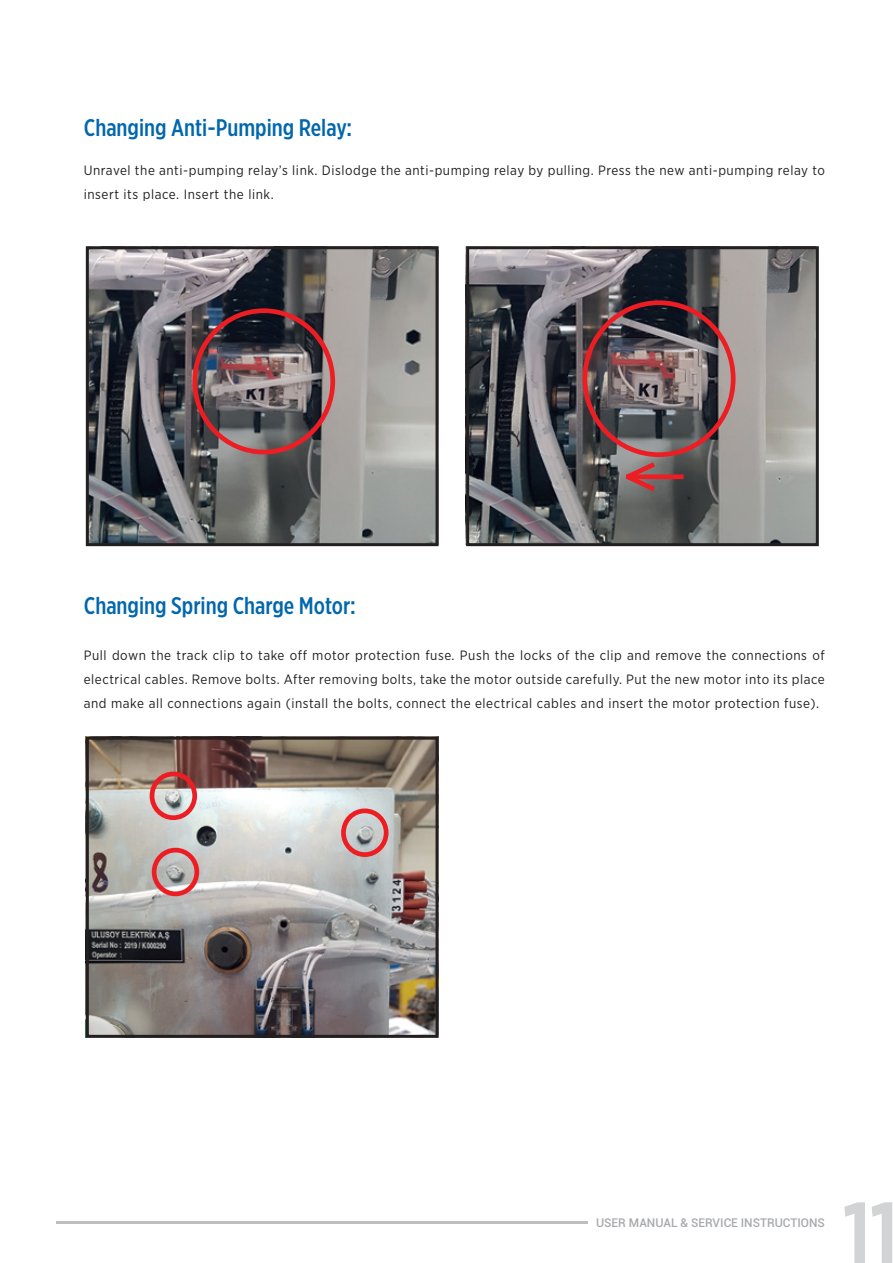
<style>
.page{position:relative;width:893px;height:1263px;background:#fff}
.page>*{position:absolute;margin:0;border:0;box-sizing:border-box;transform-origin:0 0}
.t1{font:500 98.4px "Gotham X Narrow";color:#d1d3d4}
.t2{font:500 24px "Gotham X Narrow";color:#0067ad}
.t3{font:13.5px/24px "Gotham Narrow";letter-spacing:.04em;color:#231f20}
.t4{font:500 12px "Roboto";color:#a7a9ac}
</style>
<div class="page">
<hr style="left:56px;top:1221px;width:532px;height:3px;background:#bcbec0">
<img style="left:90px;top:741px;width:345px;height:293px">
<div style="left:150px;top:771px;width:47px;height:49px;border:5px solid #ed1d24;border-radius:50%"></div>
<div style="left:152px;top:848px;width:47px;height:48px;border:5px solid #ed1d24;border-radius:50%"></div>
<div style="left:341px;top:808px;width:47px;height:49px;border:5px solid #ed1d24;border-radius:50%"></div>
<img style="left:90px;top:250px;width:345px;height:292px">
<img style="left:465px;top:246px;width:350px;height:298px">
<div style="left:192px;top:308px;width:143px;height:146px;border:5px solid #ed1d24;border-radius:50%"></div>
<div style="left:582px;top:300px;width:153px;height:157px;border:5px solid #ed1d24;border-radius:50%"></div>
<div style="left:626px;top:474px;width:57px;height:5px;background:#ed1d24"></div>
<svg style="left:621px;top:458px;width:39px;height:37px"></svg>
<div style="left:86px;top:246px;width:353px;height:300px;border:3px solid #231f20"></div>
<div style="left:86px;top:737px;width:353px;height:301px;border:3px solid #231f20"></div>
<div style="left:466px;top:246px;width:353px;height:300px;border:3px solid #231f20"></div>
<h2 class="t2" style="left:84px;top:113px;width:270px">Changing Anti-Pumping Relay:</h2>
<p class="t3" style="left:84px;top:158px;width:743px">Unravel the anti-pumping relay’s link. Dislodge the anti-pumping relay by pulling. Press the new anti-pumping relay to insert its place. Insert the link.</p>
<h2 class="t2" style="left:84px;top:591px;width:274px">Changing Spring Charge Motor:</h2>
<p class="t3" style="left:84px;top:643px;width:742px;text-align:justify">Pull down the track clip to take off motor protection fuse. Push the locks of the clip and remove the connections of electrical cables. Remove bolts. After removing bolts, take the motor outside carefully. Put the new motor into its place and make all connections again (install the bolts, connect the electrical cables and insert the motor protection fuse).</p>
<p class="t4" style="left:596px;top:1214px;width:230px">USER MANUAL &amp; SERVICE INSTRUCTIONS</p>
<h1 class="t1" style="left:842px;top:1177px;width:58px">11</h1>
</div>
